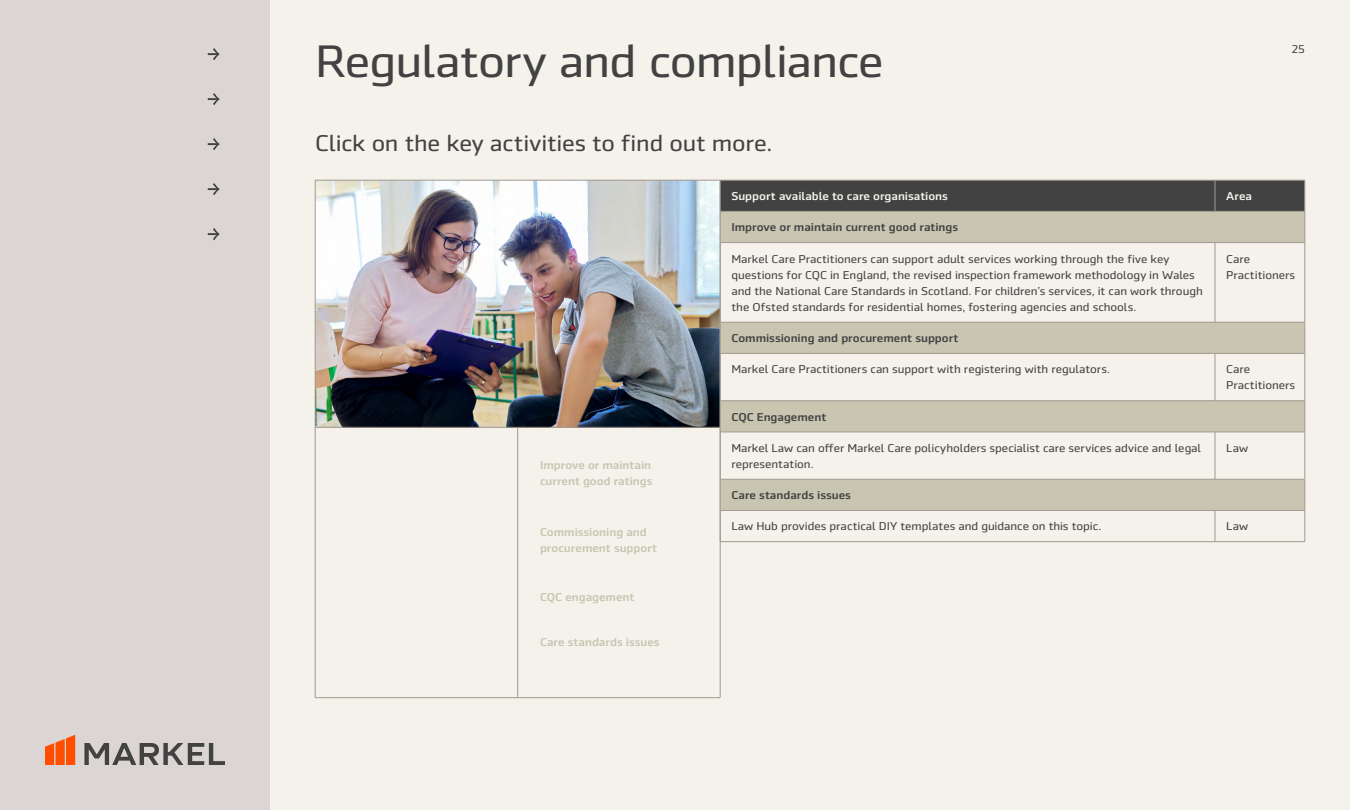
<style>
.page{position:relative;width:1350px;height:810px;background:#f4f2eb}
.page>*{position:absolute;margin:0;border:0;box-sizing:border-box;transform-origin:0 0}
.t1{font:46.12px "Markel Sans";letter-spacing:-.025em;color:#424242}
.t2{font:23.1px "Markel Sans";letter-spacing:-.01em;color:#424242}
.t3{font:11.55px/16.1px "Markel Sans";letter-spacing:-.005em;color:#424242}
.t4{font:500 11.55px "Markel Sans";letter-spacing:-.005em;color:#424242}
.t5{font:500 11.55px/16.1px "Markel Sans";letter-spacing:-.005em;color:#c8c5b1}
.t6{font:500 11.55px "Markel Sans";letter-spacing:-.005em;color:#f4f2eb}
</style>
<div class="page">
<div style="left:0;top:0;width:270px;height:810px;background:#dbd6d3"></div>
<img style="left:316px;top:181px;width:404px;height:246px">
<hr style="left:315px;top:180px;width:1px;height:518px;background:#a39990">
<hr style="left:720px;top:180px;width:1px;height:518px;background:#a39990">
<hr style="left:315px;top:180px;width:405px;height:1px;background:#a39990">
<hr style="left:315px;top:427px;width:405px;height:1px;background:#a39990">
<hr style="left:315px;top:698px;width:405px;height:1px;background:#a39990">
<hr style="left:518px;top:428px;width:1px;height:270px;background:#a39990">
<svg style="left:84px;top:743px;width:141px;height:22px"></svg>
<svg style="left:45px;top:735px;width:30px;height:30px"></svg>
<div style="left:721px;top:181px;width:584px;height:30px;background:#424242"></div>
<svg style="left:721px;top:212px;width:584px;height:298px"></svg>
<hr style="left:720px;top:180px;width:495px;height:1px;background:#a39990">
<hr style="left:1215px;top:180px;width:90px;height:1px;background:#a39990">
<hr style="left:1305px;top:180px;width:1px;height:31px;background:#a39990">
<hr style="left:1305px;top:211px;width:1px;height:32px;background:#a39990">
<hr style="left:1305px;top:243px;width:1px;height:79px;background:#a39990">
<hr style="left:1305px;top:322px;width:1px;height:31px;background:#a39990">
<hr style="left:1305px;top:353px;width:1px;height:48px;background:#a39990">
<hr style="left:1305px;top:401px;width:1px;height:31px;background:#a39990">
<hr style="left:1305px;top:432px;width:1px;height:47px;background:#a39990">
<hr style="left:1305px;top:479px;width:1px;height:31px;background:#a39990">
<hr style="left:1305px;top:510px;width:1px;height:31px;background:#a39990">
<hr style="left:720px;top:541px;width:495px;height:1px;background:#a39990">
<hr style="left:1215px;top:541px;width:90px;height:1px;background:#a39990">
<hr style="left:1215px;top:180px;width:1px;height:31px;background:#a39990">
<hr style="left:720px;top:211px;width:495px;height:1px;background:#a39990">
<hr style="left:1215px;top:211px;width:90px;height:1px;background:#a39990">
<hr style="left:720px;top:242px;width:495px;height:1px;background:#a39990">
<hr style="left:1215px;top:242px;width:90px;height:1px;background:#a39990">
<hr style="left:1215px;top:243px;width:1px;height:79px;background:#a39990">
<hr style="left:720px;top:322px;width:495px;height:1px;background:#a39990">
<hr style="left:1215px;top:322px;width:90px;height:1px;background:#a39990">
<hr style="left:720px;top:353px;width:495px;height:1px;background:#a39990">
<hr style="left:1215px;top:353px;width:90px;height:1px;background:#a39990">
<hr style="left:1215px;top:354px;width:1px;height:47px;background:#a39990">
<hr style="left:720px;top:401px;width:495px;height:1px;background:#a39990">
<hr style="left:1215px;top:401px;width:90px;height:1px;background:#a39990">
<hr style="left:720px;top:432px;width:495px;height:1px;background:#a39990">
<hr style="left:1215px;top:432px;width:90px;height:1px;background:#a39990">
<hr style="left:1215px;top:432px;width:1px;height:47px;background:#a39990">
<hr style="left:720px;top:479px;width:495px;height:1px;background:#a39990">
<hr style="left:1215px;top:479px;width:90px;height:1px;background:#a39990">
<hr style="left:720px;top:510px;width:495px;height:1px;background:#a39990">
<hr style="left:1215px;top:510px;width:90px;height:1px;background:#a39990">
<hr style="left:1215px;top:511px;width:1px;height:30px;background:#a39990">
<svg style="left:208px;top:48px;width:12px;height:12px"></svg>
<svg style="left:208px;top:93px;width:12px;height:12px"></svg>
<svg style="left:208px;top:138px;width:12px;height:12px"></svg>
<svg style="left:208px;top:183px;width:12px;height:12px"></svg>
<svg style="left:208px;top:228px;width:12px;height:12px"></svg>
<h1 class="t1" style="left:315px;top:36px;width:570px">Regulatory and compliance</h1>
<p class="t3" style="left:1291px;top:41px;width:15px">25</p>
<h2 class="t2" style="left:315px;top:130px;width:459px">Click on the key activities to find out more.</h2>
<p class="t6" style="left:731px;top:190px;width:218px">Support available to care organisations</p>
<p class="t6" style="left:1226px;top:190px;width:27px">Area</p>
<p class="t4" style="left:731px;top:221px;width:228px">Improve or maintain current good ratings</p>
<p class="t3" style="left:731px;top:251px;width:473px">Markel Care Practitioners can support adult services working through the five key questions for CQC in England, the revised inspection framework methodology in Wales and the National Care Standards in Scotland. For children’s services, it can work through the Ofsted standards for residential homes, fostering agencies and schools.</p>
<p class="t3" style="left:1226px;top:251px;width:70px">Care<br>Practitioners</p>
<p class="t4" style="left:731px;top:332px;width:229px">Commissioning and procurement support</p>
<p class="t3" style="left:731px;top:361px;width:380px">Markel Care Practitioners can support with registering with regulators.</p>
<p class="t3" style="left:1226px;top:361px;width:70px">Care<br>Practitioners</p>
<p class="t4" style="left:731px;top:410px;width:96px">CQC Engagement</p>
<p class="t3" style="left:731px;top:440px;width:471px">Markel Law can offer Markel Care policyholders specialist care services advice and legal representation.</p>
<p class="t3" style="left:1226px;top:440px;width:23px">Law</p>
<p class="t4" style="left:731px;top:489px;width:121px">Care standards issues</p>
<p class="t3" style="left:731px;top:518px;width:371px">Law Hub provides practical DIY templates and guidance on this topic.</p>
<p class="t3" style="left:1226px;top:518px;width:23px">Law</p>
<p class="t5" style="left:540px;top:457px;width:114px">Improve or maintain current good ratings</p>
<p class="t5" style="left:540px;top:524px;width:119px">Commissioning and procurement support</p>
<p class="t5" style="left:540px;top:589px;width:96px">CQC engagement</p>
<p class="t5" style="left:540px;top:634px;width:121px">Care standards issues</p>
</div>
